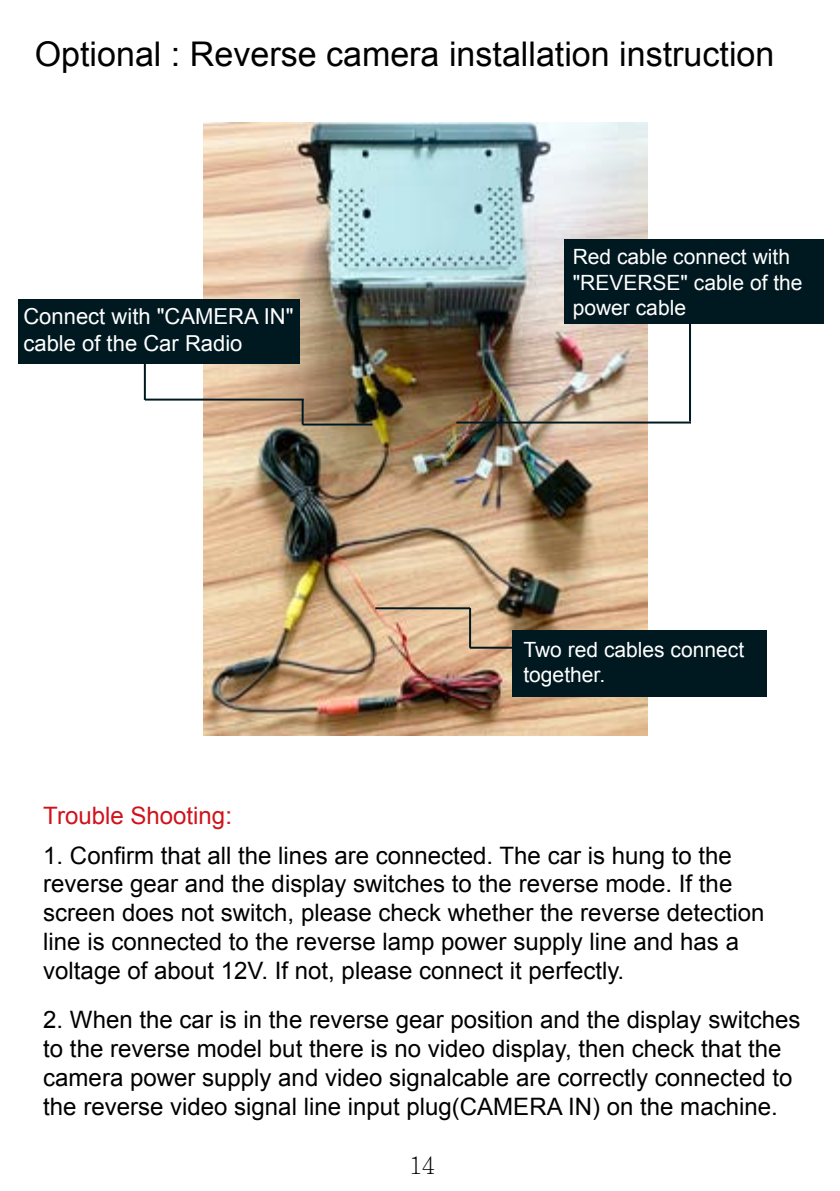
<style>
.page{position:relative;width:840px;height:1191px;background:#fff}
.page>*{position:absolute;margin:0;border:0;box-sizing:border-box;transform-origin:0 0}
.t1{font:34px "Arial";color:#000}
.t2{font:24px/28.8px "Arial";color:#000}
.t3{font:24px "Arial";color:#d0121b}
.t4{font:300 24px "Adobe Ming Std";color:#000}
.t5{font:22px/26.4px "Arial";color:#fff}
.t6{font:21px/25.2px "Arial";color:#fff}
</style>
<div class="page">
<img style="left:203px;top:122px;width:444px;height:613px">
<div style="left:18px;top:299px;width:281px;height:64px;background:#001921"></div>
<div style="left:563px;top:240px;width:260px;height:84px;background:#001921"></div>
<div style="left:512px;top:630px;width:254px;height:67px;background:#001921"></div>
<hr style="left:302px;top:423px;width:70px;height:2px;background:#001921">
<hr style="left:301px;top:399px;width:2px;height:25px;background:#001921">
<hr style="left:145px;top:398px;width:158px;height:2px;background:#001921">
<hr style="left:144px;top:363px;width:2px;height:37px;background:#001921">
<hr style="left:456px;top:421px;width:234px;height:2px;background:#001921">
<hr style="left:688px;top:303px;width:2px;height:118px;background:#001921">
<hr style="left:375px;top:607px;width:95px;height:2px;background:#001921">
<hr style="left:469px;top:608px;width:2px;height:39px;background:#001921">
<hr style="left:469px;top:646px;width:51px;height:2px;background:#001921">
<h1 class="t1" style="left:35px;top:32px;width:740px">Optional : Reverse camera installation instruction</h1>
<p class="t5" style="left:23px;top:303px;width:271px">Connect with "CAMERA IN" cable of the Car Radio</p>
<p class="t6" style="left:572px;top:245px;width:231px">Red cable connect with "REVERSE" cable of the power cable</p>
<p class="t6" style="left:523px;top:637px;width:222px">Two red cables connect together.</p>
<p class="t3" style="left:43px;top:799px;width:190px">Trouble Shooting:</p>
<p class="t2" style="left:43px;top:841px;width:722px">1. Confirm that all the lines are connected. The car is hung to the reverse gear and the display switches to the reverse mode. If the screen does not switch, please check whether the reverse detection line is connected to the reverse lamp power supply line and has a voltage of about 12V. If not, please connect it perfectly.</p>
<p class="t2" style="left:43px;top:1005px;width:758px">2. When the car is in the reverse gear position and the display switches to the reverse model but there is no video display, then check that the camera power supply and video signalcable are correctly connected to the reverse video signal line input plug(CAMERA IN) on the machine.</p>
<p class="t4" style="left:410px;top:1151px;width:26px">14</p>
</div>
